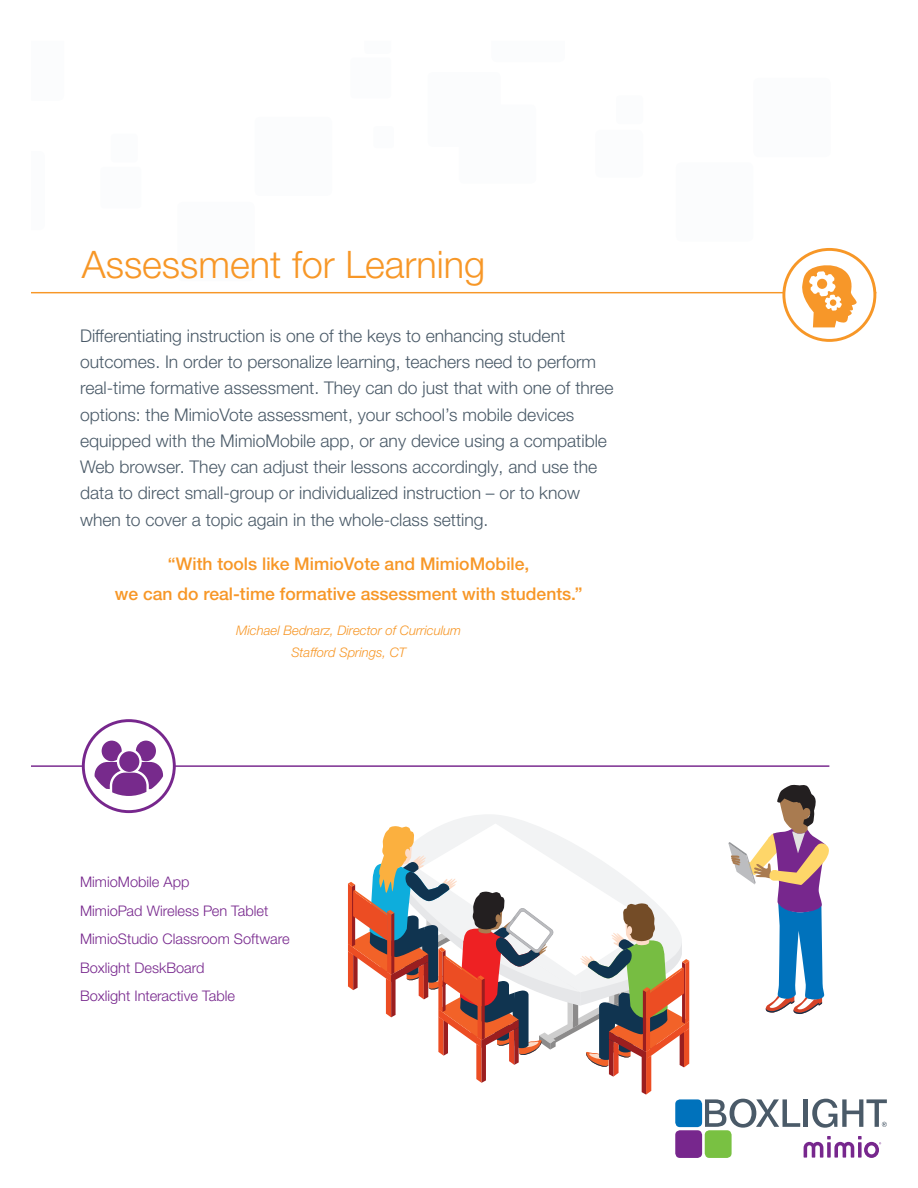
<style>
.page{position:relative;width:918px;height:1188px;background:#fff}
.page>*{position:absolute;margin:0;border:0;box-sizing:border-box;transform-origin:0 0}
.t1{font:300 37.95px "Helvetica Neue LTW1 G";color:#f79727}
.t2{font:300 17.55px/26.2px "Helvetica Neue LTW1 G";color:#4a5a68}
.t3{font:500 17.55px/30.6px "Helvetica Neue LTW1 G";color:#f79727;text-align:center}
.t4{font:300 14.55px/28.5px "Helvetica Neue LTW1 G";color:#77278d}
.t5{font:italic 300 13.2px/21.9px "Helvetica Neue LTW1 G";color:#f79727;text-align:center}
</style>
<div class="page">
<hr style="left:31px;top:765px;width:798px;height:2px;background:#77278d">
<hr style="left:31px;top:292px;width:845px;height:1px;background:#f79727">
<div style="left:784px;top:249px;width:91px;height:91px;background:#fff;border-radius:50%"></div>
<div style="left:782px;top:248px;width:94px;height:94px;border:3px solid #f79727;border-radius:50%"></div>
<svg style="left:802px;top:265px;width:55px;height:62px"></svg>
<div style="left:83px;top:721px;width:91px;height:91px;background:#fff;border-radius:50%"></div>
<div style="left:82px;top:719px;width:94px;height:94px;border:3px solid #77278d;border-radius:50%"></div>
<svg style="left:95px;top:741px;width:68px;height:55px"></svg>
<svg style="left:445px;top:815px;width:86px;height:9px"></svg>
<svg style="left:728px;top:784px;width:101px;height:230px"></svg>
<svg style="left:348px;top:824px;width:341px;height:271px"></svg>
<svg style="left:705px;top:1099px;width:95px;height:29px"></svg>
<hr style="left:804px;top:1099px;width:4px;height:28px;background:#4a5a68">
<svg style="left:812px;top:1099px;width:75px;height:29px"></svg>
<div style="left:675px;top:1099px;width:27px;height:28px;background:#0072bc;border-radius:5px"></div>
<div style="left:675px;top:1130px;width:27px;height:28px;background:#77278d;border-radius:5px"></div>
<div style="left:705px;top:1130px;width:27px;height:28px;background:#79c142;border-radius:5px"></div>
<svg style="left:804px;top:1136px;width:77px;height:22px"></svg>
<h1 class="t1" style="left:82px;top:241px;width:405px">Assessment for Learning</h1>
<p class="t2" style="left:80px;top:322px;width:535px">Differentiating instruction is one of the keys to enhancing student outcomes. In order to personalize learning, teachers need to perform real-time formative assessment. They can do just that with one of three options: the MimioVote assessment, your school’s mobile devices equipped with the MimioMobile app, or any device using a compatible Web browser. They can adjust their lessons accordingly, and use the data to direct small-group or individualized instruction – or to know when to cover a topic again in the whole-class setting.</p>
<p class="t3" style="left:115px;top:548px;width:469px">“With tools like MimioVote and MimioMobile,<br>we can do real-time formative assessment with students.”</p>
<p class="t5" style="left:236px;top:620px;width:226px">Michael Bednarz, Director of Curriculum<br>Stafford Springs, CT</p>
<p class="t4" style="left:80px;top:868px;width:211px">MimioMobile App<br>MimioPad Wireless Pen Tablet<br>MimioStudio Classroom Software<br>Boxlight DeskBoard<br>Boxlight Interactive Table</p>
</div>
